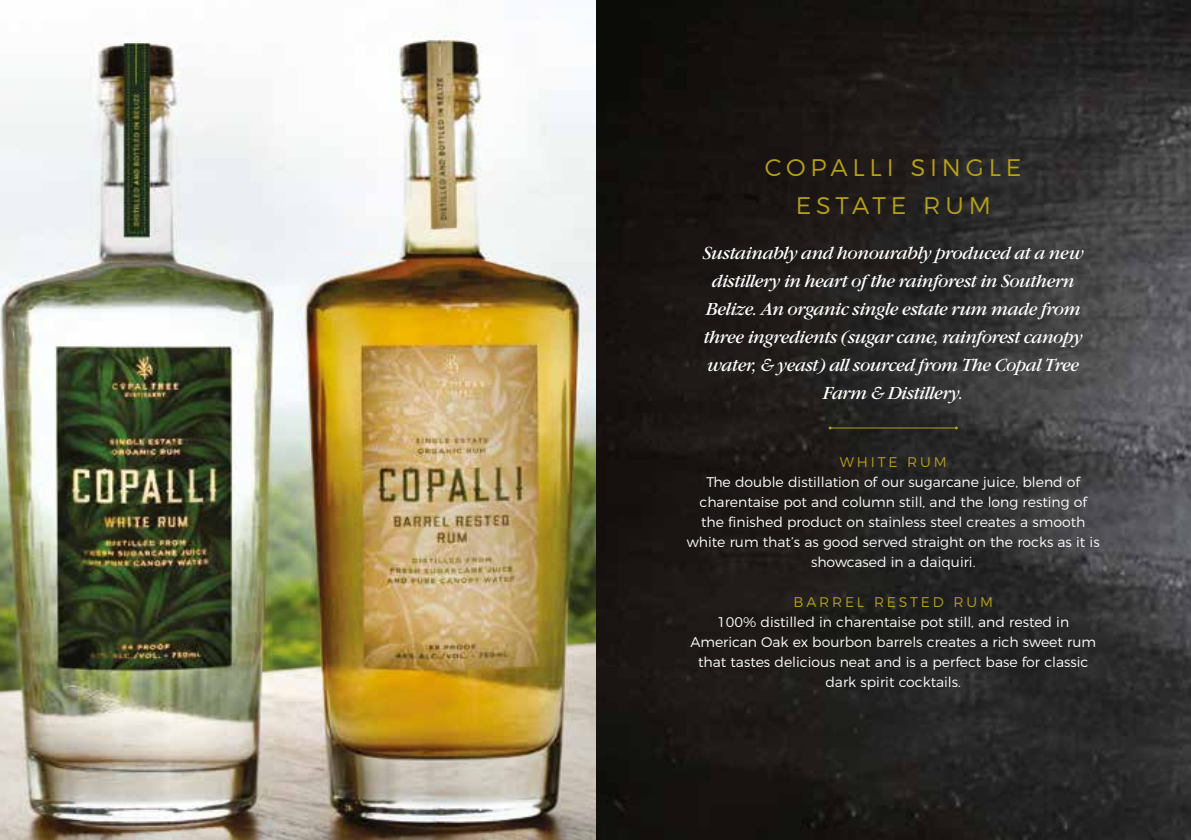
<style>
.page{position:relative;width:1191px;height:840px;background:#fff}
.page>*{position:absolute;margin:0;border:0;box-sizing:border-box;transform-origin:0 0}
.t1{font:300 24px/38.4px "Montserrat";letter-spacing:.2em;color:#b5a01b;text-align:center}
.t2{font:italic 18px/28px "Garamond Nova Pro";letter-spacing:-.03em;color:#fff;text-align:center}
.t3{font:300 14px/20px "Montserrat";color:#fff;text-align:center}
.t4{font:300 14px "Montserrat";letter-spacing:.2em;color:#b5a01b}
</style>
<div class="page">
<img style="left:0;top:0;width:1191px;height:839px">
<hr style="left:830px;top:427px;width:126px;height:1px;background:#b5a01b">
<h1 class="t1" style="left:765px;top:146px;width:258px">COPALLI SINGLE<br>ESTATE RUM</h1>
<p class="t2" style="left:702px;top:239px;width:382px">Sustainably and honourably produced at a new distillery in heart of the rainforest in Southern Belize. An organic single estate rum made from three ingredients (sugar cane, rainforest canopy water, &amp; yeast) all sourced from The Copal Tree Farm &amp; Distillery.</p>
<p class="t4" style="left:840px;top:451px;width:108px">WHITE RUM</p>
<p class="t3" style="left:687px;top:470px;width:414px">The double distillation of our sugarcane juice, blend of charentaise pot and column still, and the long resting of the finished product on stainless steel creates a smooth white rum that’s as good served straight on the rocks as it is showcased in a daiquiri.</p>
<p class="t4" style="left:793px;top:591px;width:201px">BARREL RESTED RUM</p>
<p class="t3" style="left:690px;top:610px;width:407px">100% distilled in charentaise pot still, and rested in American Oak ex bourbon barrels creates a rich sweet rum that tastes delicious neat and is a perfect base for classic dark spirit cocktails.</p>
</div>
